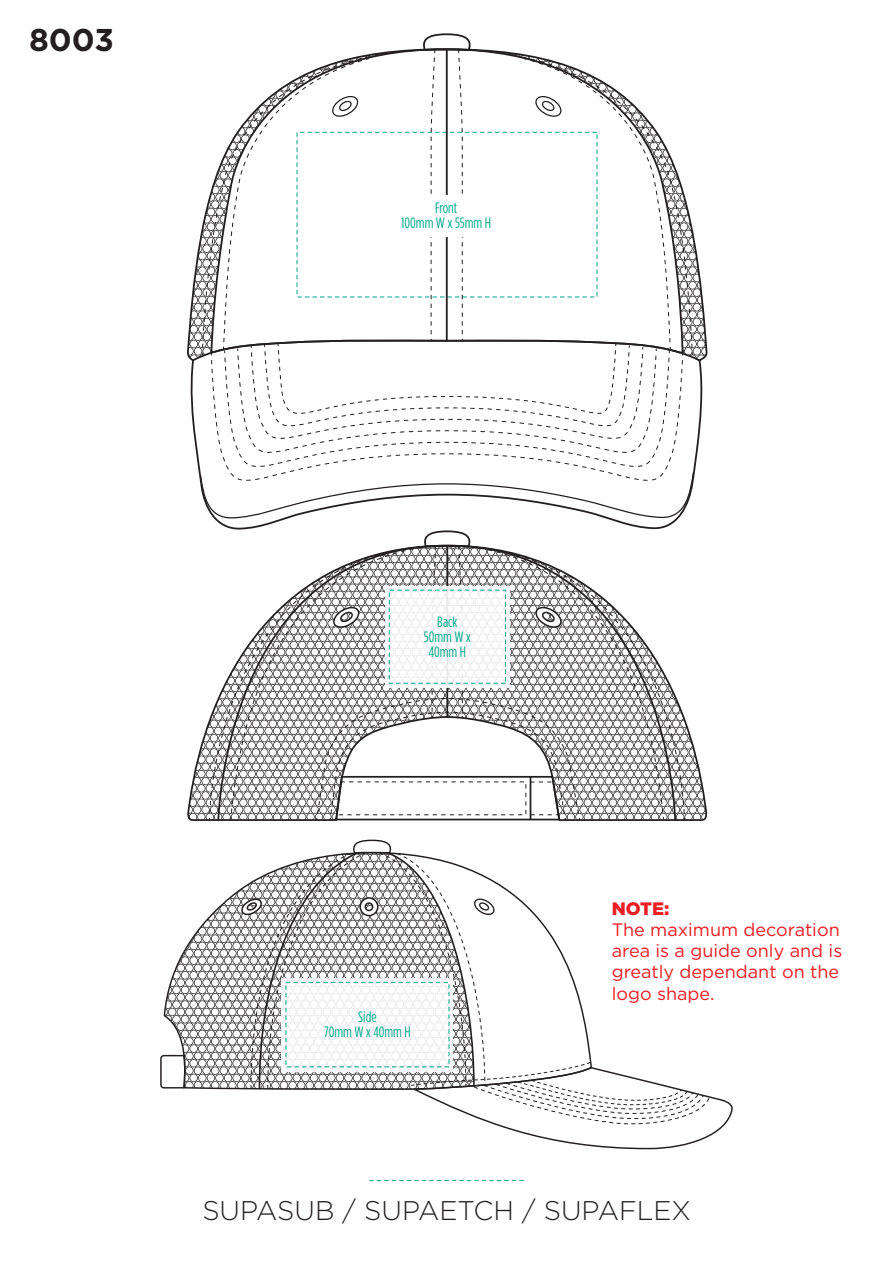
<style>
.page{position:relative;width:893px;height:1263px;background:#fff}
.page>*{position:absolute;margin:0;border:0;box-sizing:border-box;transform-origin:0 0}
.t1{font:700 31.5px "Gotham";color:#231f20}
.t2{font:300 27px "Gotham";color:#231f20}
.t3{font:18px/21px "Gotham";color:#ee1d23}
.t4{font:900 18px "Gotham";color:#ee1d23}
.t5{font:15px/15px "Gotham Condensed";color:#00a788;text-align:center}
</style>
<div class="page">
<svg style="left:369px;top:1180px;width:155px;height:1px"></svg>
<svg style="left:190px;top:363px;width:513px;height:167px"></svg>
<svg style="left:187px;top:227px;width:521px;height:136px"></svg>
<svg style="left:199px;top:472px;width:496px;height:48px"></svg>
<svg style="left:211px;top:357px;width:472px;height:129px"></svg>
<svg style="left:224px;top:457px;width:446px;height:14px"></svg>
<svg style="left:202px;top:193px;width:491px;height:158px"></svg>
<svg style="left:187px;top:719px;width:521px;height:102px"></svg>
<svg style="left:209px;top:580px;width:476px;height:237px"></svg>
<svg style="left:222px;top:33px;width:449px;height:424px"></svg>
<svg style="left:209px;top:47px;width:475px;height:307px"></svg>
<svg style="left:316px;top:530px;width:264px;height:291px"></svg>
<svg style="left:163px;top:890px;width:75px;height:200px"></svg>
<svg style="left:160px;top:1054px;width:26px;height:35px"></svg>
<svg style="left:238px;top:839px;width:495px;height:311px"></svg>
<div style="left:392px;top:195px;width:109px;height:42px;background:#fff"></div>
<svg style="left:282px;top:978px;width:171px;height:93px"></svg>
<div style="left:385px;top:586px;width:125px;height:101px;background:#fff"></div>
<h1 class="t1" style="left:29px;top:22px;width:87px">8003</h1>
<p class="t5" style="left:401px;top:200px;width:91px">Front<br>100mm W x 55mm H</p>
<p class="t5" style="left:424px;top:614px;width:49px">Back<br>50mm W x<br>40mm H</p>
<p class="t5" style="left:324px;top:1009px;width:88px">Side<br>70mm W x 40mm H</p>
<p class="t4" style="left:612px;top:899px;width:59px">NOTE:</p>
<p class="t3" style="left:612px;top:919px;width:232px">The maximum decoration area is a guide only and is greatly dependant on the logo shape.</p>
<h2 class="t2" style="left:202px;top:1195px;width:490px">SUPASUB / SUPAETCH / SUPAFLEX</h2>
</div>
